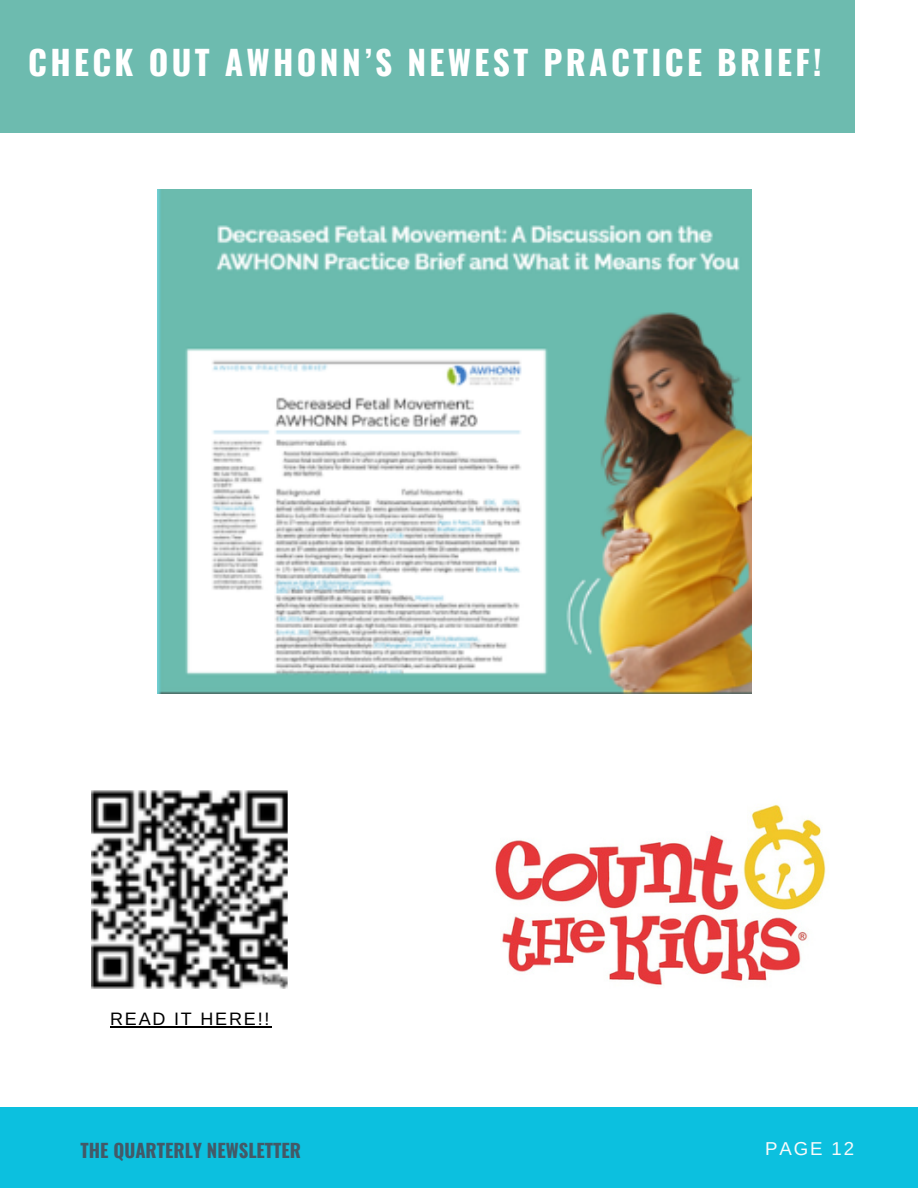
<style>
.page{position:relative;width:918px;height:1188px;background:#fff}
.page>*{position:absolute;margin:0;border:0;box-sizing:border-box;transform-origin:0 0}
.t1{font:700 33.45px "Oswald";letter-spacing:.1em;color:#fff}
.t2{font:700 18.75px "Oswald";color:#435967}
.t3{font:18.6px "Arimo";letter-spacing:.1em;color:#fafafa}
.t4{font:18px "Arimo";letter-spacing:.1em;color:#000}
</style>
<div class="page">
<img style="left:495px;top:804px;width:331px;height:183px">
<div style="left:0;top:0;width:854px;height:133px;background:#6dbbaf"></div>
<div style="left:0;top:1107px;width:918px;height:81px;background:#0cc0df"></div>
<img style="left:157px;top:190px;width:594px;height:504px">
<img style="left:92px;top:791px;width:196px;height:198px">
<hr style="left:110px;top:1026px;width:161px;height:1px;background:#000">
<p class="t1" style="left:28px;top:36px;width:795px">CHECK OUT AWHONN’S NEWEST PRACTICE BRIEF!</p>
<p class="t4" style="left:110px;top:1009px;width:161px">READ IT HERE!!</p>
<p class="t2" style="left:81px;top:1136px;width:222px">THE QUARTERLY NEWSLETTER</p>
<p class="t3" style="left:765px;top:1138px;width:90px">PAGE 12</p>
</div>
